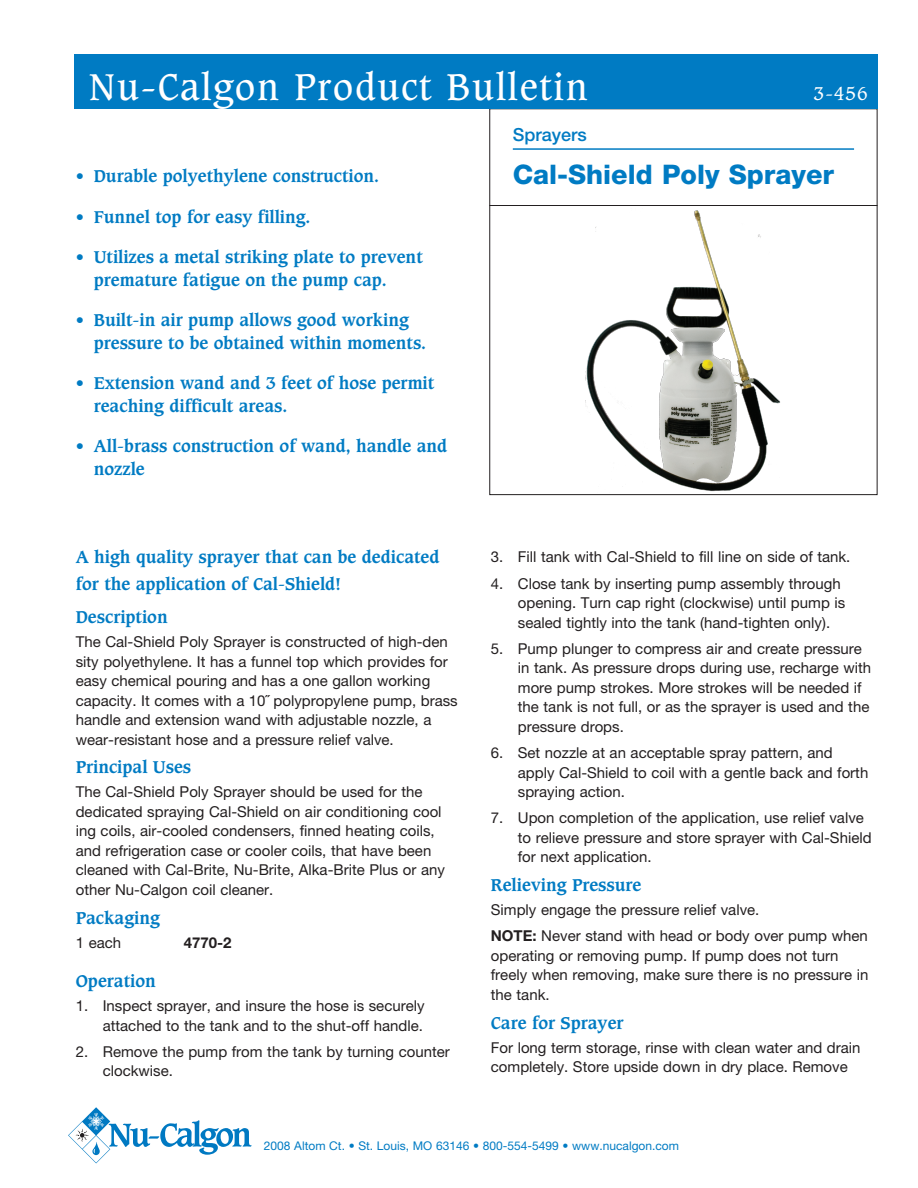
<style>
.page{position:relative;width:918px;height:1188px;background:#fff}
.page>*{position:absolute;margin:0;border:0;box-sizing:border-box;transform-origin:0 0}
.t1{font:36px "Caxton";letter-spacing:.05em;color:#fff}
.product_name{font:800 27px "Helvetica Neue";color:#007bc3}
.section_name{font:500 18px "Helvetica Neue";color:#007bc3}
.t2{font:18px "Caxton";color:#fff}
.highlight_bullets{font:700 16.5px/22.5px "Caxton";color:#007bc3}
.subhead{font:700 16.5px "Caxton";color:#007bc3}
.text_1{font:15px "Helvetica Neue";color:#231f20}
.text_1_no___below{font:15px/19.5px "Helvetica Neue";color:#231f20}
.text_1-2{font:700 15px "Helvetica Neue";color:#231f20}
.t3{font:12px "Helvetica Neue";color:#007bc3}
.s1{font-weight:700}
</style>
<div class="page">
<div style="left:489px;top:108px;width:389px;height:387px;border:1px solid #231f20"></div>
<img style="left:585px;top:210px;width:195px;height:282px">
<hr style="left:513px;top:148px;width:341px;height:2px;background:#007bc3">
<hr style="left:489px;top:205px;width:389px;height:1px;background:#231f20">
<svg style="left:68px;top:1107px;width:184px;height:56px"></svg>
<div style="left:74px;top:54px;width:804px;height:54px;background:#007bc3"></div>
<p class="t1" style="left:89px;top:65px;width:500px">Nu-Calgon Product Bulletin</p>
<p class="t2" style="left:814px;top:82px;width:55px">3-456</p>
<p class="highlight_bullets" style="left:76px;top:165px;width:305px">• Durable polyethylene construction.</p>
<p class="highlight_bullets" style="left:76px;top:206px;width:236px">• Funnel top for easy filling.</p>
<p class="highlight_bullets" style="left:94px;top:246px;width:331px;text-indent:-18px">• Utilizes a metal striking plate to prevent premature fatigue on the pump cap.</p>
<p class="highlight_bullets" style="left:94px;top:309px;width:334px;text-indent:-18px">• Built-in air pump allows good working pressure to be obtained within moments.</p>
<p class="highlight_bullets" style="left:94px;top:372px;width:342px;text-indent:-18px">• Extension wand and 3 feet of hose permit reaching difficult areas.</p>
<p class="highlight_bullets" style="left:76px;top:435px;width:373px">• All-brass construction of wand, handle and</p>
<p class="highlight_bullets" style="left:94px;top:458px;width:53px">nozzle</p>
<p class="subhead" style="left:76px;top:547px;width:365px">A high quality sprayer that can be dedicated</p>
<p class="subhead" style="left:76px;top:574px;width:267px">for the application of Cal-Shield!</p>
<p class="subhead" style="left:76px;top:607px;width:93px">Description</p>
<p class="text_1" style="left:76px;top:633px;width:374px">The Cal-Shield Poly Sprayer is constructed of high-den</p>
<p class="text_1" style="left:76px;top:652px;width:374px">sity polyethylene. It has a funnel top which provides for</p>
<p class="text_1" style="left:76px;top:672px;width:356px">easy chemical pouring and has a one gallon working</p>
<p class="text_1" style="left:76px;top:691px;width:384px">capacity. It comes with a 10˝ polypropylene pump, brass</p>
<p class="text_1" style="left:76px;top:711px;width:357px">handle and extension wand with adjustable nozzle, a</p>
<p class="text_1" style="left:76px;top:730px;width:320px">wear-resistant hose and a pressure relief valve.</p>
<p class="subhead" style="left:76px;top:757px;width:117px">Principal Uses</p>
<p class="text_1" style="left:76px;top:783px;width:348px">The Cal-Shield Poly Sprayer should be used for the</p>
<p class="text_1" style="left:76px;top:803px;width:367px">dedicated spraying Cal-Shield on air conditioning cool</p>
<p class="text_1" style="left:76px;top:822px;width:360px">ing coils, air-cooled condensers, finned heating coils,</p>
<p class="text_1" style="left:76px;top:842px;width:357px">and refrigeration case or cooler coils, that have been</p>
<p class="text_1" style="left:76px;top:861px;width:371px">cleaned with Cal-Brite, Nu-Brite, Alka-Brite Plus or any</p>
<p class="text_1" style="left:76px;top:881px;width:199px">other Nu-Calgon coil cleaner.</p>
<p class="subhead" style="left:76px;top:908px;width:86px">Packaging</p>
<p class="text_1" style="left:76px;top:933px;width:47px">1 each</p>
<p class="text_1-2" style="left:184px;top:933px;width:49px">4770-2</p>
<p class="subhead" style="left:76px;top:971px;width:82px">Operation</p>
<p class="text_1_no___below" style="left:76px;top:996px;width:350px">1. Inspect sprayer, and insure the hose is securely</p>
<p class="text_1_no___below" style="left:103px;top:1015px;width:322px">attached to the tank and to the shut-off handle.</p>
<p class="text_1_no___below" style="left:103px;top:1041px;width:349px;text-indent:-27px">2. Remove the pump from the tank by turning counter clockwise.</p>
<p class="section_name" style="left:513px;top:123px;width:76px">Sprayers</p>
<p class="product_name" style="left:513px;top:158px;width:323px">Cal-Shield Poly Sprayer</p>
<p class="text_1_no___below" style="left:491px;top:547px;width:361px">3. Fill tank with Cal-Shield to fill line on side of tank.</p>
<p class="text_1_no___below" style="left:518px;top:573px;width:329px;text-indent:-27px">4. Close tank by inserting pump assembly through opening. Turn cap right (clockwise) until pump is sealed tightly into the tank (hand-tighten only).</p>
<p class="text_1_no___below" style="left:518px;top:638px;width:355px;text-indent:-27px">5. Pump plunger to compress air and create pressure in tank. As pressure drops during use, recharge with more pump strokes. More strokes will be needed if the tank is not full, or as the sprayer is used and the pressure drops.</p>
<p class="text_1_no___below" style="left:518px;top:743px;width:352px;text-indent:-27px">6. Set nozzle at an acceptable spray pattern, and apply Cal-Shield to coil with a gentle back and forth spraying action.</p>
<p class="text_1_no___below" style="left:518px;top:808px;width:355px;text-indent:-27px">7. Upon completion of the application, use relief valve to relieve pressure and store sprayer with Cal-Shield for next application.</p>
<p class="subhead" style="left:491px;top:875px;width:152px">Relieving Pressure</p>
<p class="text_1" style="left:491px;top:901px;width:270px">Simply engage the pressure relief valve.</p>
<p class="text_1" style="left:491px;top:927px;width:378px"><span class="s1">NOTE:</span> Never stand with head or body over pump when</p>
<p class="text_1" style="left:491px;top:947px;width:349px">operating or removing pump. If pump does not turn</p>
<p class="text_1" style="left:491px;top:966px;width:379px">freely when removing, make sure there is no pressure in</p>
<p class="text_1" style="left:491px;top:986px;width:60px">the tank.</p>
<p class="subhead" style="left:491px;top:1013px;width:134px">Care for Sprayer</p>
<p class="text_1" style="left:491px;top:1039px;width:371px">For long term storage, rinse with clean water and drain</p>
<p class="text_1" style="left:491px;top:1058px;width:358px">completely. Store upside down in dry place. Remove</p>
<p class="t3" style="left:264px;top:1139px;width:417px">2008 Altom Ct. • St. Louis, MO 63146 • 800-554-5499 • www.nucalgon.com</p>
</div>
